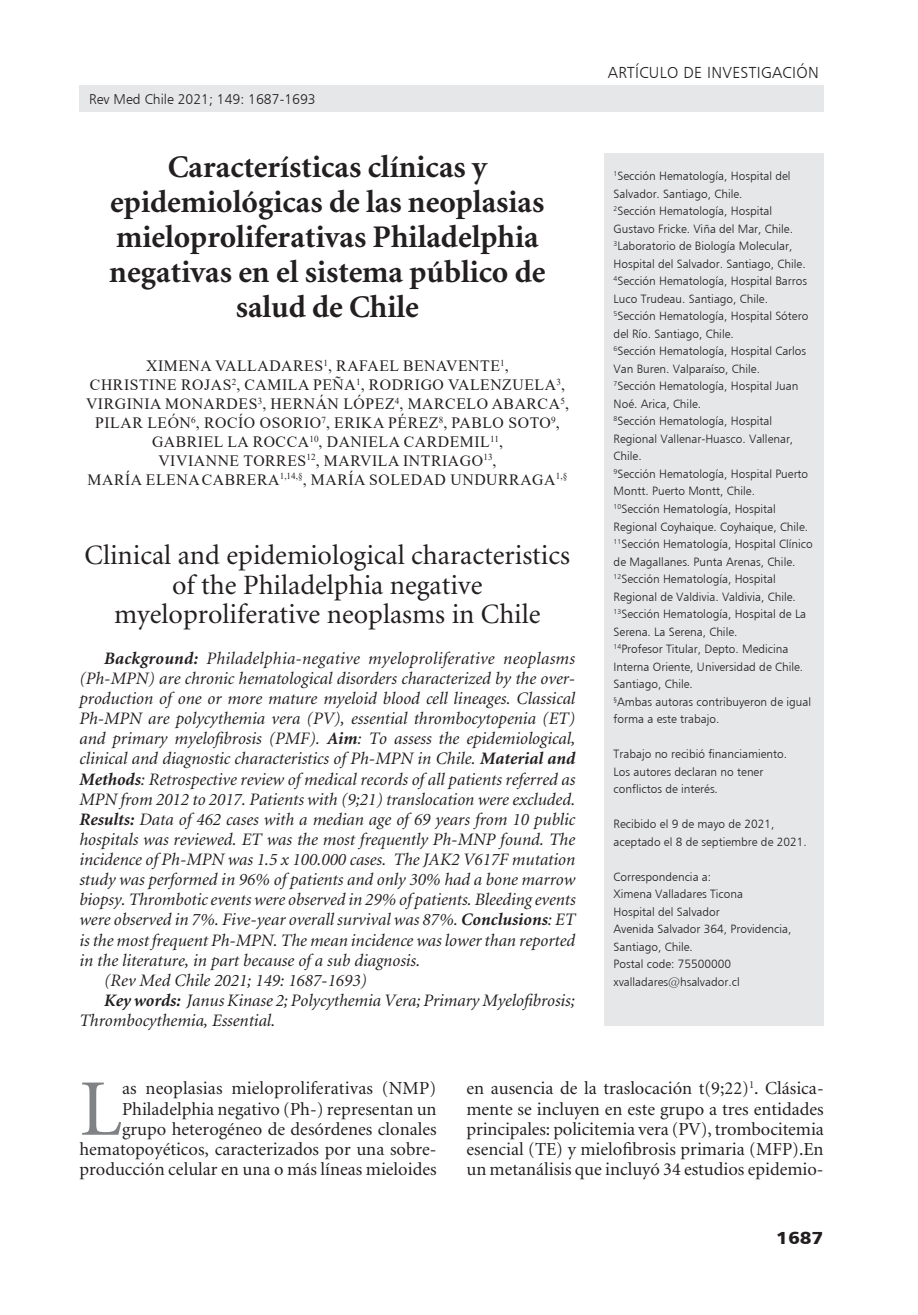
<style>
.page{position:relative;width:918px;height:1315px;background:#fff}
.page>*{position:absolute;margin:0;border:0;box-sizing:border-box;transform-origin:0 0}
.t1{font:80.33px "Minion";color:#808285}
.t2{font:700 31.5px/35px "Minion";color:#231f20;text-align:center}
.t3{font:28px/29.8px "Minion";color:#231f20;text-align:center}
.t4{font:18.38px/20.1px "Minion";color:#231f20;text-align:right}
.t5{font:italic 17.5px "Minion";color:#231f20}
.t6{font:17.5px "Humanist 777 BT Black B";color:#231f20;scale:1.1 1}
.t7{font:15.75px/18.9px "Times New Roman";letter-spacing:.035em;color:#231f20;text-align:center}
.t8{font:15.75px "Humanist 777 BT Light B";letter-spacing:.02em;color:#231f20}
.t9{font:14px "Humanist 777 BT Light B";color:#231f20}
.t10{font:11.9px/17.5px "Humanist 777 BT Light B";color:#231f20}
.s1{font-weight:700}
</style>
<div class="page">
<div style="left:79px;top:85px;width:744px;height:26px;background:#e6e7e9"></div>
<div style="left:604px;top:154px;width:219px;height:872px;background:#e6e7e9"></div>
<p class="t9" style="left:89px;top:90px;width:228px">Rev Med Chile 2021; 149: 1687-1693</p>
<h2 class="t2" style="left:109px;top:151px;width:438px">Características clínicas y epidemiológicas de las neoplasias mieloproliferativas Philadelphia negativas en el sistema público de salud de Chile</h2>
<p class="t7" style="left:86px;top:356px;width:484px">XIMENA VALLADARES<sup>1</sup>, RAFAEL BENAVENTE<sup>1</sup>,<br>CHRISTINE ROJAS<sup>2</sup>, CAMILA PEÑA<sup>1</sup>, RODRIGO VALENZUELA<sup>3</sup>, VIRGINIA MONARDES<sup>3</sup>, HERNÁN LÓPEZ<sup>4</sup>, MARCELO ABARCA<sup>5</sup>, PILAR LEÓN<sup>6</sup>, ROCÍO OSORIO<sup>7</sup>, ERIKA PÉREZ<sup>8</sup>, PABLO SOTO<sup>9</sup>, GABRIEL LA ROCCA<sup>10</sup>, DANIELA CARDEMIL<sup>11</sup>,<br>VIVIANNE TORRES<sup>12</sup>, MARVILA INTRIAGO<sup>13</sup>,<br>MARÍA ELENACABRERA<sup>1,14,§</sup>, MARÍA SOLEDAD UNDURRAGA<sup>1,§</sup></p>
<h3 class="t3" style="left:85px;top:541px;width:487px">Clinical and epidemiological characteristics of the Philadelphia negative myeloproliferative neoplasms in Chile</h3>
<h3 class="t5" style="left:104px;top:649px;width:472px"><span class="s1">Background:</span> Philadelphia-negative myeloproliferative neoplasms</h3>
<h3 class="t5" style="left:79px;top:669px;width:497px">(Ph-MPN) are chronic hematological disorders characterized by the over-</h3>
<h3 class="t5" style="left:79px;top:690px;width:497px">production of one or more mature myeloid blood cell lineages. Classical</h3>
<h3 class="t5" style="left:79px;top:710px;width:497px">Ph-MPN are polycythemia vera (PV), essential thrombocytopenia (ET)</h3>
<h3 class="t5" style="left:79px;top:730px;width:497px">and primary myelofibrosis (PMF). <span class="s1">Aim</span>: To assess the epidemiological,</h3>
<h3 class="t5" style="left:79px;top:750px;width:497px">clinical and diagnostic characteristics of Ph-MPN in Chile. <span class="s1">Material and</span></h3>
<h3 class="t5" style="left:79px;top:770px;width:497px"><span class="s1">Methods</span>: Retrospective review of medical records of all patients referred as</h3>
<h3 class="t5" style="left:79px;top:790px;width:497px">MPN from 2012 to 2017. Patients with (9;21) translocation were excluded.</h3>
<h3 class="t5" style="left:79px;top:810px;width:497px"><span class="s1">Results:</span> Data of 462 cases with a median age of 69 years from 10 public</h3>
<h3 class="t5" style="left:79px;top:830px;width:497px">hospitals was reviewed. ET was the most frequently Ph-MNP found. The</h3>
<h3 class="t5" style="left:79px;top:851px;width:497px">incidence of Ph-MPN was 1.5 x 100.000 cases. The JAK2 V617F mutation</h3>
<h3 class="t5" style="left:79px;top:871px;width:497px">study was performed in 96% of patients and only 30% had a bone marrow</h3>
<h3 class="t5" style="left:79px;top:891px;width:498px">biopsy. Thrombotic events were observed in 29% of patients. Bleeding events</h3>
<h3 class="t5" style="left:79px;top:911px;width:497px">were observed in 7%. Five-year overall survival was 87%. <span class="s1">Conclusions</span>: ET</h3>
<h3 class="t5" style="left:79px;top:931px;width:497px">is the most frequent Ph-MPN. The mean incidence was lower than reported</h3>
<h3 class="t5" style="left:79px;top:951px;width:342px">in the literature, in part because of a sub diagnosis.</h3>
<h3 class="t5" style="left:104px;top:971px;width:264px">(Rev Med Chile 2021; 149: 1687-1693)</h3>
<h3 class="t5" style="left:104px;top:991px;width:472px"><span class="s1">Key words:</span> Janus Kinase 2; Polycythemia Vera; Primary Myelofibrosis;</h3>
<h3 class="t5" style="left:79px;top:1012px;width:198px">Thrombocythemia, Essential.</h3>
<h3 class="t8" style="left:608px;top:63px;width:212px">ARTÍCULO DE INVESTIGACIÓN</h3>
<p class="t10" style="left:613px;top:167px;width:201px"><sup>1</sup>Sección Hematología, Hospital del Salvador. Santiago, Chile.<br><sup>2</sup>Sección Hematología, Hospital Gustavo Fricke. Viña del Mar, Chile.<br><sup>3</sup>Laboratorio de Biología Molecular, Hospital del Salvador. Santiago, Chile.<br><sup>4</sup>Sección Hematología, Hospital Barros Luco Trudeau. Santiago, Chile.<br><sup>5</sup>Sección Hematología, Hospital Sótero del Río. Santiago, Chile.<br><sup>6</sup>Sección Hematología, Hospital Carlos Van Buren. Valparaíso, Chile.<br><sup>7</sup>Sección Hematología, Hospital Juan Noé. Arica, Chile.<br><sup>8</sup>Sección Hematología, Hospital Regional Vallenar-Huasco. Vallenar, Chile.<br><sup>9</sup>Sección Hematología, Hospital Puerto Montt. Puerto Montt, Chile.<br><sup>10</sup>Sección Hematología, Hospital Regional Coyhaique. Coyhaique, Chile.<br><sup>11</sup>Sección Hematología, Hospital Clínico de Magallanes. Punta Arenas, Chile.<br><sup>12</sup>Sección Hematología, Hospital Regional de Valdivia. Valdivia, Chile.<br><sup>13</sup>Sección Hematología, Hospital de La Serena. La Serena, Chile.<br><sup>14</sup>Profesor Titular, Depto. Medicina Interna Oriente, Universidad de Chile.<br>Santiago, Chile.<br><sup>§</sup>Ambas autoras contribuyeron de igual forma a este trabajo.</p>
<p class="t10" style="left:613px;top:745px;width:175px">Trabajo no recibió financiamiento.<br>Los autores declaran no tener conflictos de interés.</p>
<p class="t10" style="left:613px;top:815px;width:195px">Recibido el 9 de mayo de 2021, aceptado el 8 de septiembre de 2021.</p>
<p class="t10" style="left:613px;top:867px;width:179px">Correspondencia a:<br>Ximena Valladares Ticona<br>Hospital del Salvador<br>Avenida Salvador 364, Providencia,<br>Santiago, Chile.<br>Postal code: 75500000 xvalladares@hsalvador.cl</p>
<h3 class="t4" style="left:79px;top:1079px;width:359px">as neoplasias mieloproliferativas (NMP)<br>Philadelphia negativo (Ph-) representan un grupo heterogéneo de desórdenes clonales hematopoyéticos, caracterizados por una sobre&shy;producción celular en una o más líneas mieloides</h3>
<p class="t4" style="left:466px;top:1079px;width:359px;text-align:justify">en ausencia de la traslocación t(9;22)<sup>1</sup>. Clásica&shy;mente se incluyen en este grupo a tres entidades principales: policitemia vera (PV), trombocitemia esencial (TE) y mielofibrosis primaria (MFP).En un metanálisis que incluyó 34 estudios epidemio-</p>
<h1 class="t1" style="left:79px;top:1069px;width:44px">L</h1>
<h3 class="t6" style="left:776px;top:1226px;width:45px">1687</h3>
</div>
